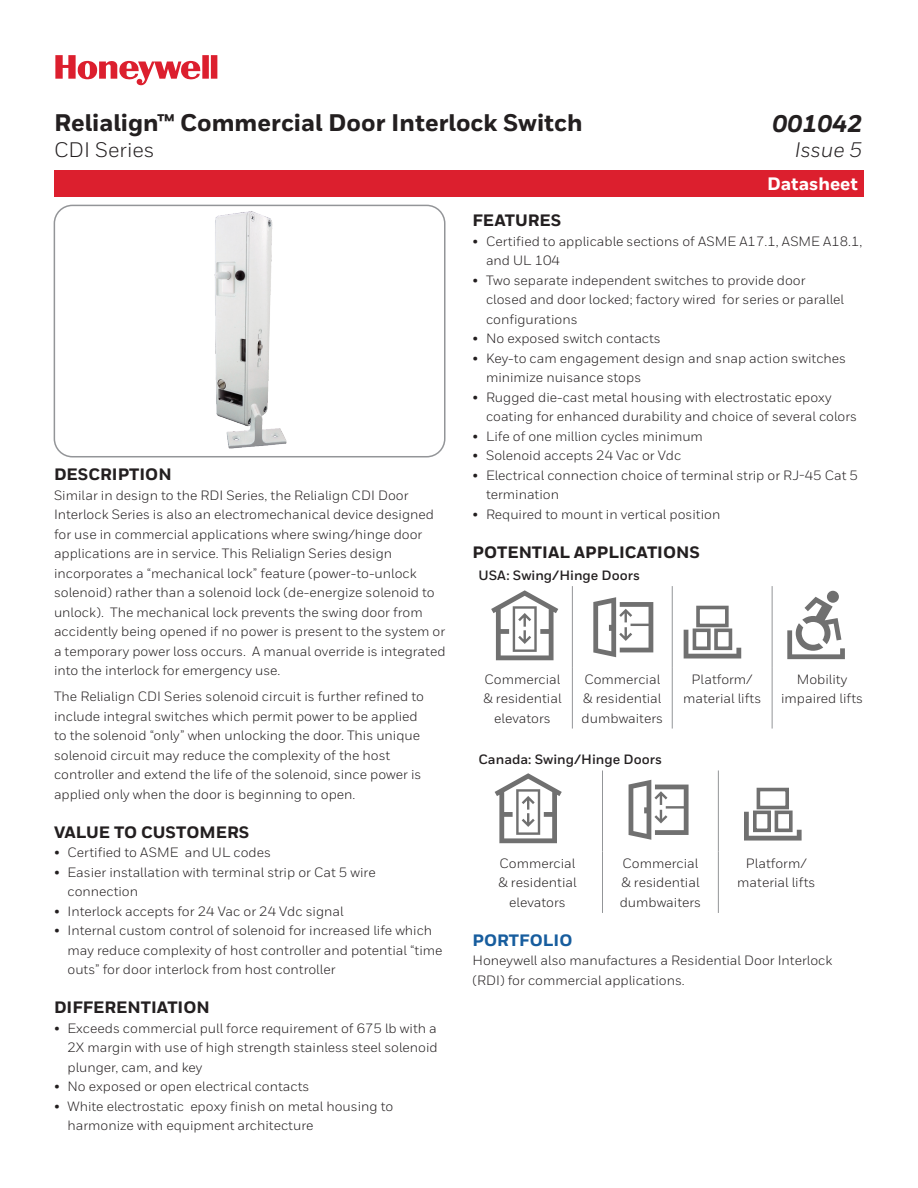
<style>
.page{position:relative;width:918px;height:1188px;background:#fff}
.page>*{position:absolute;margin:0;border:0;box-sizing:border-box;transform-origin:0 0}
.t1{font:800 24px "Honeywell Sans";color:#231f20}
.t2{font:italic 800 24px "Honeywell Sans";color:#231f20}
.t3{font:21px "Honeywell Sans";color:#231f20}
.t4{font:italic 21px "Honeywell Sans";letter-spacing:-.005em;color:#231f20}
.t5{font:800 18px "Honeywell Sans";color:#fff}
.t6{font:800 16.5px "Honeywell Sans";color:#231f20}
.t7{font:800 16.5px "Honeywell Sans";color:#175d9e}
.t8{font:13.5px/19.5px "Honeywell Sans";color:#231f20}
.t9{font:700 13.5px "Honeywell Sans";color:#231f20}
</style>
<div class="page">
<div style="left:54px;top:205px;width:392px;height:252px;border:2px solid #939598;border-radius:18px"></div>
<div style="left:54px;top:170px;width:810px;height:27px;background:#dc1f2e"></div>
<hr style="left:572px;top:586px;width:1px;height:81px;background:#939598">
<hr style="left:672px;top:586px;width:1px;height:81px;background:#939598">
<hr style="left:772px;top:586px;width:1px;height:81px;background:#939598">
<hr style="left:572px;top:667px;width:1px;height:62px;background:#939598">
<hr style="left:672px;top:667px;width:1px;height:62px;background:#939598">
<hr style="left:772px;top:667px;width:1px;height:62px;background:#939598">
<hr style="left:602px;top:770px;width:1px;height:81px;background:#939598">
<hr style="left:718px;top:770px;width:1px;height:81px;background:#939598">
<hr style="left:602px;top:851px;width:1px;height:62px;background:#939598">
<hr style="left:718px;top:851px;width:1px;height:62px;background:#939598">
<svg style="left:55px;top:55px;width:162px;height:30px"></svg>
<img style="left:214px;top:211px;width:73px;height:238px">
<svg style="left:684px;top:605px;width:57px;height:53px"></svg>
<svg style="left:491px;top:590px;width:67px;height:70px"></svg>
<svg style="left:593px;top:597px;width:60px;height:60px"></svg>
<svg style="left:787px;top:591px;width:58px;height:68px"></svg>
<svg style="left:495px;top:773px;width:67px;height:70px"></svg>
<svg style="left:629px;top:780px;width:60px;height:60px"></svg>
<svg style="left:744px;top:787px;width:58px;height:54px"></svg>
<h1 class="t1" style="left:54px;top:108px;width:530px">Relialign™ Commercial Door Interlock Switch</h1>
<h2 class="t3" style="left:54px;top:137px;width:102px">CDI Series</h2>
<h1 class="t2" style="left:772px;top:109px;width:91px">001042</h1>
<h2 class="t4" style="left:795px;top:137px;width:69px">Issue 5</h2>
<h3 class="t5" style="left:767px;top:173px;width:92px">Datasheet</h3>
<p class="t6" style="left:54px;top:464px;width:119px">DESCRIPTION</p>
<p class="t8" style="left:54px;top:485px;width:393px">Similar in design to the RDI Series, the Relialign CDI Door Interlock Series is also an electromechanical device designed for use in commercial applications where swing/hinge door applications are in service. This Relialign Series design incorporates a “mechanical lock” feature (power-to-unlock solenoid) rather than a solenoid lock (de-energize solenoid to unlock). The mechanical lock prevents the swing door from accidently being opened if no power is present to the system or a temporary power loss occurs. A manual override is integrated into the interlock for emergency use.</p>
<p class="t8" style="left:54px;top:687px;width:371px">The Relialign CDI Series solenoid circuit is further refined to include integral switches which permit power to be applied to the solenoid “only” when unlocking the door. This unique solenoid circuit may reduce the complexity of the host controller and extend the life of the solenoid, since power is applied only when the door is beginning to open.</p>
<p class="t6" style="left:54px;top:822px;width:197px">VALUE TO CUSTOMERS</p>
<p class="t8" style="left:54px;top:843px;width:218px">• Certified to ASME and UL codes</p>
<p class="t8" style="left:68px;top:862px;width:310px;text-indent:-14px">• Easier installation with terminal strip or Cat 5 wire connection</p>
<p class="t8" style="left:54px;top:901px;width:291px">• Interlock accepts for 24 Vac or 24 Vdc signal</p>
<p class="t8" style="left:68px;top:921px;width:377px;text-indent:-14px">• Internal custom control of solenoid for increased life which may reduce complexity of host controller and potential “time outs” for door interlock from host controller</p>
<p class="t6" style="left:54px;top:997px;width:157px">DIFFERENTIATION</p>
<p class="t8" style="left:68px;top:1018px;width:372px;text-align:justify;text-indent:-14px">• Exceeds commercial pull force requirement of 675 lb with a 2X margin with use of high strength stainless steel solenoid plunger, cam, and key</p>
<p class="t8" style="left:54px;top:1077px;width:257px">• No exposed or open electrical contacts</p>
<p class="t8" style="left:68px;top:1096px;width:327px;text-indent:-14px">• White electrostatic epoxy finish on metal housing to harmonize with equipment architecture</p>
<p class="t6" style="left:472px;top:210px;width:90px">FEATURES</p>
<p class="t8" style="left:486px;top:231px;width:378px;text-indent:-14px">• Certified to applicable sections of ASME A17.1, ASME A18.1, and UL 104</p>
<p class="t8" style="left:486px;top:270px;width:360px;text-indent:-14px">• Two separate independent switches to provide door closed and door locked; factory wired for series or parallel configurations</p>
<p class="t8" style="left:472px;top:329px;width:190px">• No exposed switch contacts</p>
<p class="t8" style="left:486px;top:348px;width:362px;text-indent:-14px">• Key-to cam engagement design and snap action switches minimize nuisance stops</p>
<p class="t8" style="left:486px;top:387px;width:373px;text-indent:-14px">• Rugged die-cast metal housing with electrostatic epoxy coating for enhanced durability and choice of several colors</p>
<p class="t8" style="left:472px;top:426px;width:232px">• Life of one million cycles minimum</p>
<p class="t8" style="left:472px;top:446px;width:210px">• Solenoid accepts 24 Vac or Vdc</p>
<p class="t8" style="left:486px;top:465px;width:374px;text-indent:-14px">• Electrical connection choice of terminal strip or RJ-45 Cat 5 termination</p>
<p class="t8" style="left:472px;top:504px;width:249px">• Required to mount in vertical position</p>
<p class="t6" style="left:472px;top:542px;width:229px">POTENTIAL APPLICATIONS</p>
<p class="t9" style="left:478px;top:567px;width:163px">USA: Swing/Hinge Doors</p>
<p class="t8" style="left:483px;top:669px;width:80px;text-align:center">Commercial &amp; residential elevators</p>
<p class="t8" style="left:582px;top:669px;width:83px">Commercial &amp; residential dumbwaiters</p>
<p class="t8" style="left:683px;top:669px;width:80px;text-align:center">Platform/ material lifts</p>
<p class="t8" style="left:781px;top:669px;width:84px;text-align:center">Mobility impaired lifts</p>
<p class="t9" style="left:478px;top:752px;width:185px">Canada: Swing/Hinge Doors</p>
<p class="t8" style="left:498px;top:854px;width:80px;text-align:center">Commercial &amp; residential elevators</p>
<p class="t8" style="left:620px;top:854px;width:83px">Commercial &amp; residential dumbwaiters</p>
<p class="t8" style="left:737px;top:854px;width:80px;text-align:center">Platform/ material lifts</p>
<p class="t7" style="left:472px;top:930px;width:101px">PORTFOLIO</p>
<p class="t8" style="left:472px;top:951px;width:361px">Honeywell also manufactures a Residential Door Interlock (RDI) for commercial applications.</p>
</div>
